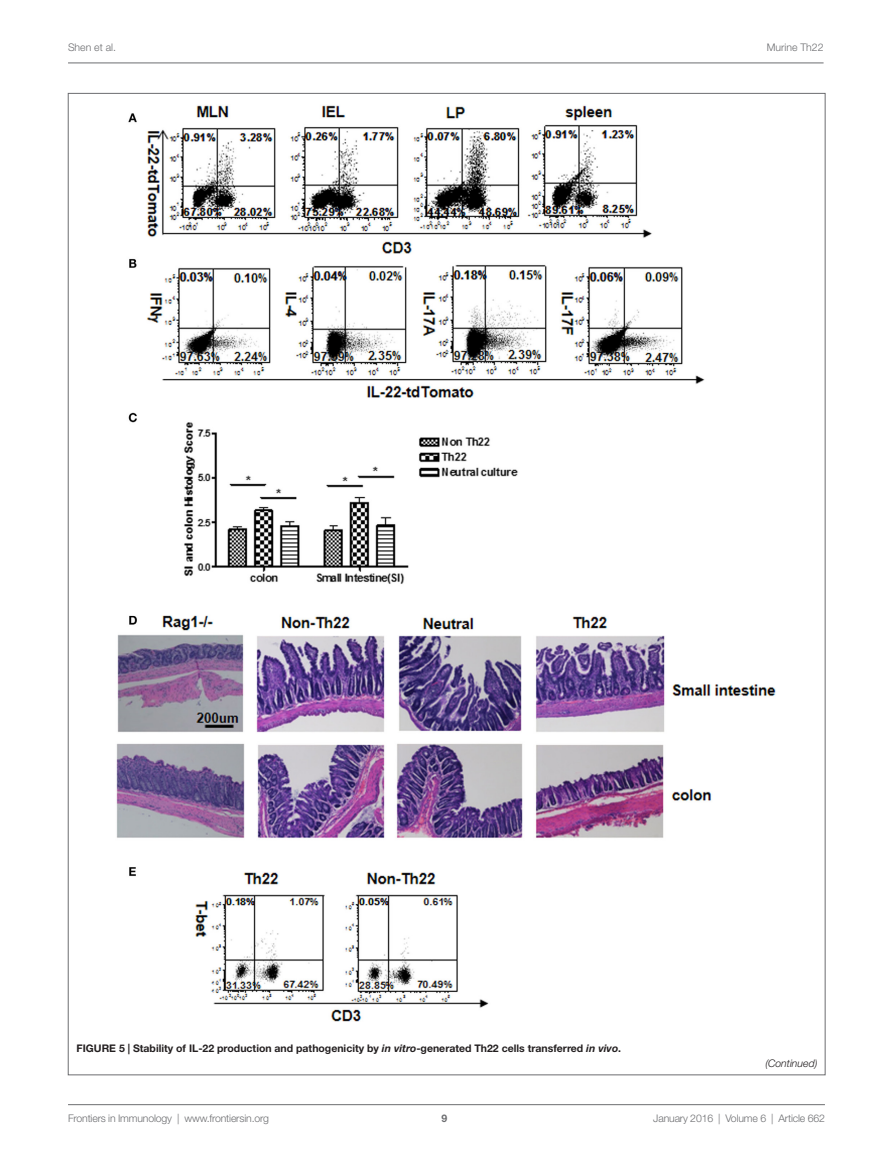
<style>
.page{position:relative;width:893px;height:1170px;background:#fff}
.page>*{position:absolute;margin:0;border:0;box-sizing:border-box;transform-origin:0 0}
.t1{font:700 10.5px "Helvetica Neue LT Std";color:#231f20}
.t2{font:300 10.5px "Helvetica Neue LT Std";letter-spacing:-.015em;color:#6c6d70}
.t3{font:italic 300 10.5px "Helvetica Neue LT Std";color:#231f20}
.t4{font:700 10.5px "Helvetica Neue LT Std";color:#6c6d70}
.s1{font-style:italic}
</style>
<div class="page">
<img style="left:116px;top:105px;width:660px;height:917px">
<hr style="left:68px;top:1104px;width:757px;height:1px;background:#6c6d70">
<hr style="left:68px;top:63px;width:756px;height:1px;background:#6c6d70">
<p class="t2" style="left:68px;top:41px;width:50px">Shen et al.</p>
<p class="t2" style="left:767px;top:41px;width:58px">Murine Th22</p>
<p class="t1" style="left:77px;top:1041px;width:546px">FIG URE 5 | Stability of IL-22 production and pathogenicity by <span class="s1">in vitro</span>-generated Th22 cells transferred <span class="s1">in vivo</span>.</p>
<p class="t3" style="left:765px;top:1057px;width:54px">(Continued)</p>
<p class="t2" style="left:68px;top:1111px;width:203px">Frontiers in Immunology | www.frontiersin.org</p>
<p class="t4" style="left:441px;top:1111px;width:7px">9</p>
<p class="t2" style="left:653px;top:1111px;width:173px">January 2016 | Volume 6 | Article 662</p>
</div>
